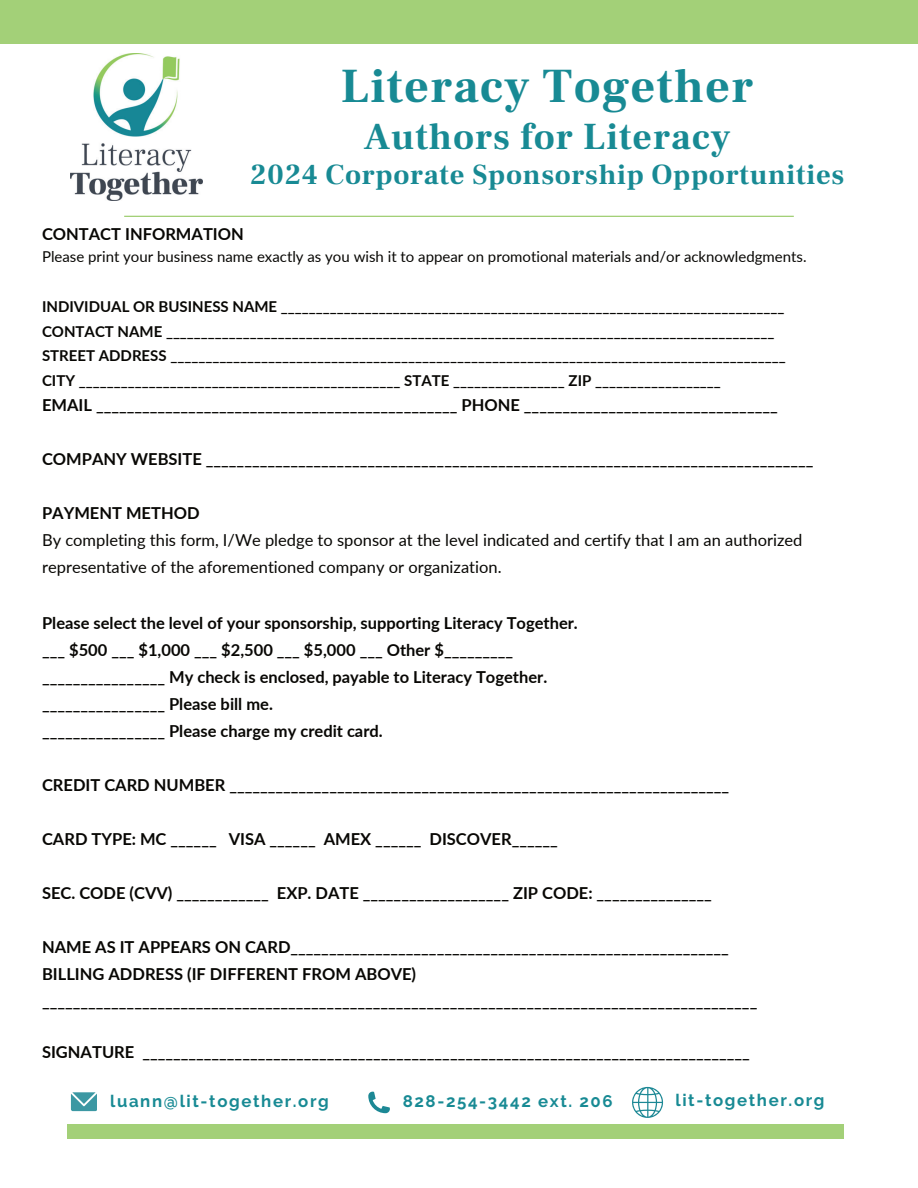
<style>
.page{position:relative;width:918px;height:1188px;background:#fff}
.page>*{position:absolute;margin:0;border:0;box-sizing:border-box;transform-origin:0 0}
.t1{font:700 48px "Frank Ruhl Libre";letter-spacing:.025em;color:#188a94}
.t2{font:700 37.5px "Frank Ruhl Libre";letter-spacing:.025em;color:#188a94}
.t3{font:700 28.5px "Frank Ruhl Libre";letter-spacing:.025em;color:#188a94}
.t4{font:700 16.8px "Raleway";letter-spacing:.095em;color:#188a94}
.t5{font:700 16.5px/27px "Lato";color:#080704}
.t6{font:16.5px/27px "Lato";color:#080704}
.t7{font:700 15px/24.8px "Lato";color:#080704}
.t8{font:15px "Lato";color:#080704}
</style>
<div class="page">
<div style="left:0;top:0;width:918px;height:44px;background:#a3d078"></div>
<div style="left:67px;top:1125px;width:777px;height:14px;background:#a3d078"></div>
<svg style="left:368px;top:1092px;width:22px;height:21px"></svg>
<svg style="left:71px;top:1092px;width:26px;height:19px"></svg>
<img style="left:71px;top:53px;width:132px;height:147px">
<svg style="left:632px;top:1087px;width:31px;height:31px"></svg>
<hr style="left:124px;top:216px;width:670px;height:1px;background:#94c962">
<h1 class="t1" style="left:341px;top:57px;width:414px">Literacy Together</h1>
<h2 class="t2" style="left:364px;top:114px;width:368px">Authors for Literacy</h2>
<h3 class="t3" style="left:250px;top:157px;width:596px">2024 Corporate Sponsorship Opportunities</h3>
<p class="t5" style="left:42px;top:220px;width:203px">CONTACT INFORMATION</p>
<p class="t8" style="left:42px;top:246px;width:766px">Please print your business name exactly as you wish it to appear on promotional materials and/or acknowledgments.</p>
<p class="t7" style="left:42px;top:293px;width:745px">INDIVIDUAL OR BUSINESS NAME ________________________________________________________________________ CONTACT NAME _______________________________________________________________________________________ STREET ADDRESS ________________________________________________________________________________________ CITY ______________________________________________ STATE ________________ ZIP __________________</p>
<p class="t5" style="left:42px;top:391px;width:737px">EMAIL _______________________________________________ PHONE _________________________________</p>
<p class="t5" style="left:42px;top:445px;width:773px">COMPANY WEBSITE _______________________________________________________________________________</p>
<p class="t5" style="left:42px;top:499px;width:159px">PAYMENT METHOD</p>
<p class="t6" style="left:42px;top:526px;width:762px">By completing this form, I/We pledge to sponsor at the level indicated and certify that I am an authorized representative of the aforementioned company or organization.</p>
<p class="t5" style="left:42px;top:609px;width:537px">Please select the level of your sponsorship, supporting Literacy Together. ___ $500 ___ $1,000 ___ $2,500 ___ $5,000 ___ Other $_________ ________________ My check is enclosed, payable to Literacy Together. ________________ Please bill me.<br>________________ Please charge my credit card.</p>
<p class="t5" style="left:42px;top:771px;width:689px">CREDIT CARD NUMBER _________________________________________________________________</p>
<p class="t5" style="left:42px;top:825px;width:517px">CARD TYPE: MC ______ VISA ______ AMEX ______ DISCOVER______</p>
<p class="t5" style="left:42px;top:879px;width:671px">SEC. CODE (CVV) ____________ EXP. DATE ___________________ ZIP CODE: _______________</p>
<p class="t5" style="left:42px;top:933px;width:717px">NAME AS IT APPEARS ON CARD_________________________________________________________<br>BILLING ADDRESS (IF DIFFERENT FROM ABOVE) _____________________________________________________________________________________________</p>
<p class="t5" style="left:42px;top:1037px;width:709px">SIGNATURE _______________________________________________________________________________</p>
<p class="t4" style="left:110px;top:1091px;width:220px">luann@lit-together.org</p>
<p class="t4" style="left:403px;top:1091px;width:212px">828-254-3442 ext. 206</p>
<p class="t4" style="left:675px;top:1090px;width:151px">lit-together.org</p>
</div>
